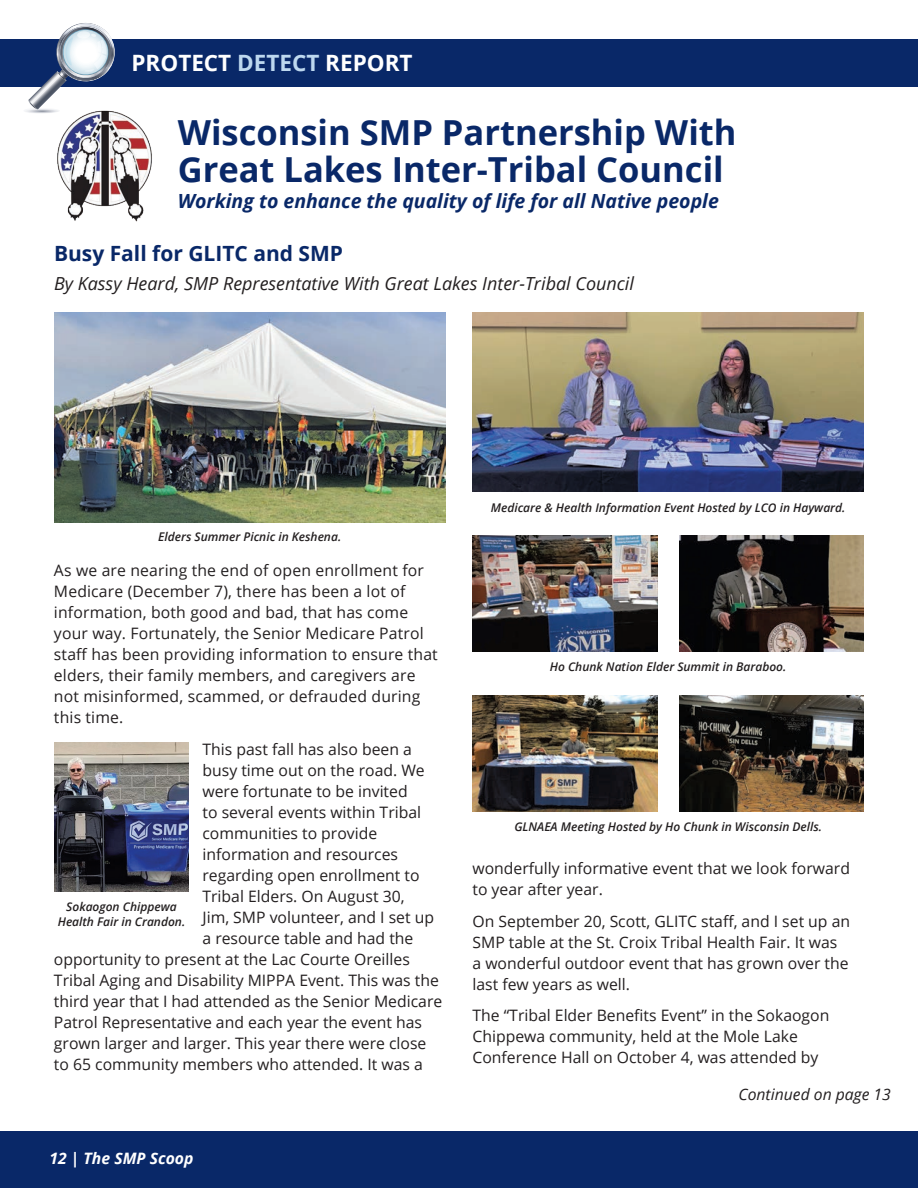
<style>
.page{position:relative;width:918px;height:1188px;background:#fff}
.page>*{position:absolute;margin:0;border:0;box-sizing:border-box;transform-origin:0 0}
.t1{font:700 34.5px/37.5px "Open Sans";color:#092868}
.t2{font:700 22.5px "Open Sans";color:#fff}
.t3{font:700 21px "Open Sans";color:#092868}
.t4{font:italic 700 19.5px "Open Sans";color:#092868}
.t5{font:italic 18px "Open Sans";color:#231f20}
.t6{font:15.75px/21px "Open Sans";color:#231f20}
.t7{font:italic 15.75px "Open Sans";color:#231f20}
.t8{font:italic 700 15.75px "Open Sans";color:#fff}
.t9{font:italic 600 12px/14.4px "Open Sans";color:#231f20;text-align:center}
.s1{color:#bdd8ef}
</style>
<div class="page">
<div style="left:0;top:39px;width:918px;height:47px;background:#092868"></div>
<svg style="left:23px;top:23px;width:95px;height:90px"></svg>
<div style="left:0;top:1132px;width:918px;height:56px;background:#092868"></div>
<img style="left:49px;top:106px;width:103px;height:116px">
<img style="left:54px;top:742px;width:135px;height:149px">
<img style="left:54px;top:313px;width:392px;height:210px">
<img style="left:472px;top:313px;width:392px;height:179px">
<img style="left:472px;top:696px;width:185px;height:116px">
<img style="left:679px;top:696px;width:185px;height:116px">
<img style="left:472px;top:535px;width:185px;height:116px">
<img style="left:679px;top:535px;width:185px;height:116px">
<h2 class="t2" style="left:131px;top:47px;width:283px">PROTECT <span class="s1">DETECT</span> REPORT</h2>
<h1 class="t1" style="left:178px;top:112px;width:560px">Wisconsin SMP Partnership With<br>Great Lakes Inter-Tribal Council</h1>
<p class="t4" style="left:178px;top:187px;width:543px">Working to enhance the quality of life for all Native people</p>
<h3 class="t3" style="left:54px;top:238px;width:291px">Busy Fall for GLITC and SMP</h3>
<p class="t5" style="left:54px;top:271px;width:582px">By Kassy Heard, SMP Representative With Great Lakes Inter-Tribal Council</p>
<p class="t9" style="left:158px;top:529px;width:184px">Elders Summer Picnic in Keshena.</p>
<p class="t6" style="left:54px;top:559px;width:385px">As we are nearing the end of open enrollment for Medicare (December 7), there has been a lot of information, both good and bad, that has come your way. Fortunately, the Senior Medicare Patrol staff has been providing information to ensure that elders, their family members, and caregivers are not misinformed, scammed, or defrauded during this time.</p>
<p class="t6" style="left:203px;top:738px;width:211px">This past fall has also been a</p>
<p class="t6" style="left:203px;top:759px;width:224px">busy time out on the road. We</p>
<p class="t6" style="left:203px;top:780px;width:207px">were fortunate to be invited</p>
<p class="t6" style="left:203px;top:801px;width:220px">to several events within Tribal</p>
<p class="t6" style="left:203px;top:822px;width:176px">communities to provide</p>
<p class="t6" style="left:203px;top:843px;width:197px">information and resources</p>
<p class="t6" style="left:203px;top:864px;width:219px">regarding open enrollment to</p>
<p class="t6" style="left:203px;top:885px;width:204px">Tribal Elders. On August 30,</p>
<p class="t6" style="left:203px;top:906px;width:233px">Jim, SMP volunteer, and I set up</p>
<p class="t6" style="left:203px;top:927px;width:212px">a resource table and had the</p>
<p class="t6" style="left:54px;top:948px;width:357px">opportunity to present at the Lac Courte Oreilles</p>
<p class="t6" style="left:54px;top:969px;width:387px">Tribal Aging and Disability MIPPA Event. This was the</p>
<p class="t6" style="left:54px;top:990px;width:390px">third year that I had attended as the Senior Medicare</p>
<p class="t6" style="left:54px;top:1011px;width:370px">Patrol Representative and each year the event has</p>
<p class="t6" style="left:54px;top:1032px;width:374px">grown larger and larger. This year there were close</p>
<p class="t6" style="left:54px;top:1053px;width:370px">to 65 community members who attended. It was a</p>
<p class="t9" style="left:58px;top:899px;width:129px">Sokaogon Chippewa<br>Health Fair in Crandon.</p>
<p class="t8" style="left:49px;top:1147px;width:146px">12 | The SMP Scoop</p>
<p class="t9" style="left:491px;top:500px;width:356px">Medicare &amp; Health Information Event Hosted by LCO in Hayward.</p>
<p class="t9" style="left:550px;top:659px;width:238px">Ho Chunk Nation Elder Summit in Baraboo.</p>
<p class="t9" style="left:514px;top:819px;width:309px">GLNAEA Meeting Hosted by Ho Chunk in Wisconsin Dells.</p>
<p class="t6" style="left:472px;top:857px;width:379px">wonderfully informative event that we look forward to year after year.</p>
<p class="t6" style="left:472px;top:910px;width:379px">On September 20, Scott, GLITC staff, and I set up an SMP table at the St. Croix Tribal Health Fair. It was<br>a wonderful outdoor event that has grown over the last few years as well.</p>
<p class="t6" style="left:472px;top:1005px;width:358px">The “Tribal Elder Benefits Event” in the Sokaogon<br>Chippewa community, held at the Mole Lake<br>Conference Hall on October 4, was attended by</p>
<p class="t7" style="left:739px;top:1084px;width:154px">Continued on page 13</p>
</div>
